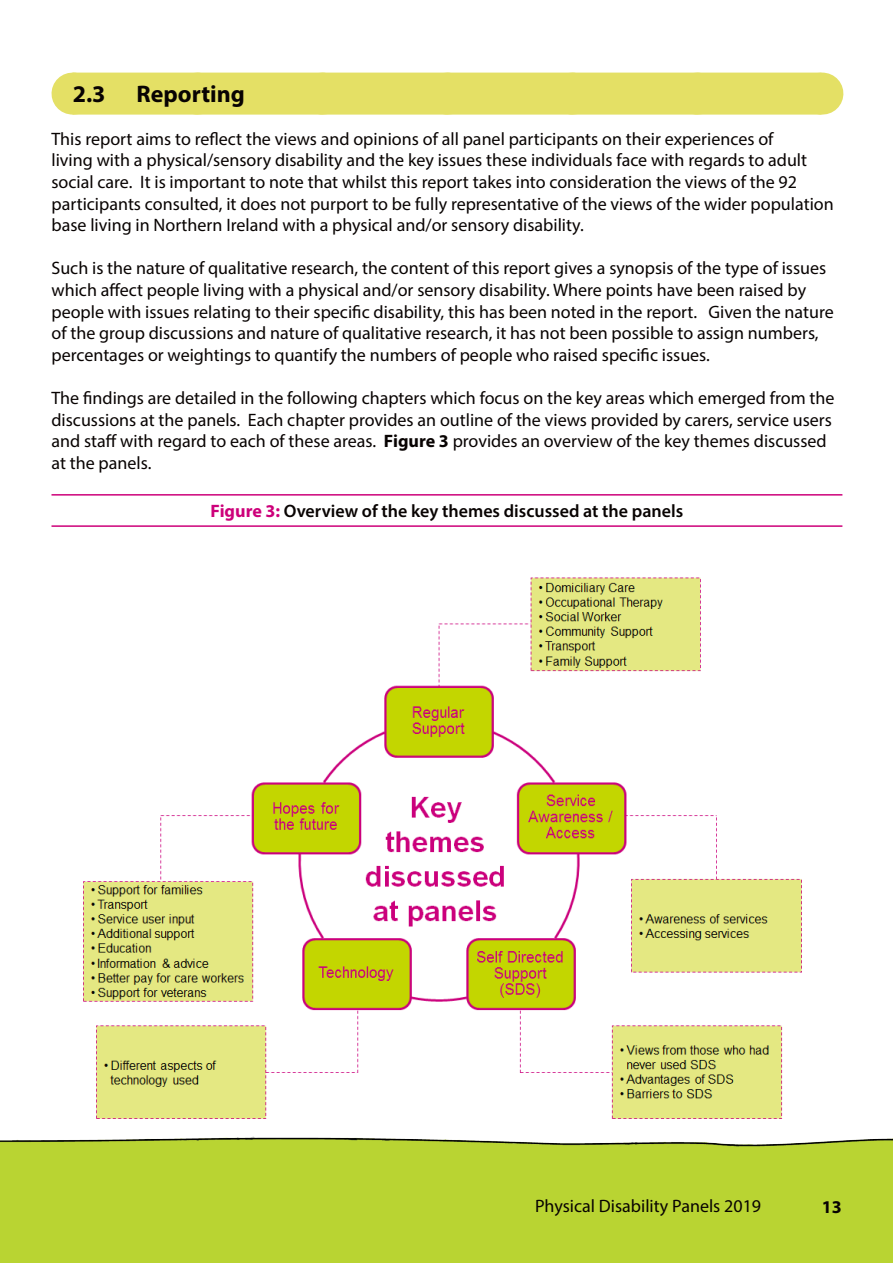
<style>
.page{position:relative;width:893px;height:1263px;background:#fff}
.page>*{position:absolute;margin:0;border:0;box-sizing:border-box;transform-origin:0 0}
.t1{font:700 24px "Myriad Pro";color:#080302}
.t2{font:18px/21.6px "Myriad Pro";color:#080302}
.t3{font:600 18px "Myriad Pro";color:#080302}
.t4{font:700 18px "Myriad Pro";color:#080302}
.s1{font-weight:700}
.s2{font-weight:700;color:#cd007a}
</style>
<div class="page">
<div style="left:0;top:1136px;width:893px;height:127px;background:#b9d432"></div>
<div style="left:72px;top:73px;width:749px;height:42px;background:#e4e065"></div>
<svg style="left:197px;top:114px;width:562px;height:1px"></svg>
<hr style="left:821px;top:73px;width:1px;height:42px;background:#e4e065">
<hr style="left:51px;top:494px;width:791px;height:2px;background:#cd007a">
<hr style="left:51px;top:525px;width:791px;height:2px;background:#cd007a">
<img style="left:83px;top:577px;width:719px;height:541px">
<p class="t1" style="left:73px;top:78px;width:34px">2.3</p>
<p class="t1" style="left:137px;top:78px;width:110px">Reporting</p>
<p class="t2" style="left:51px;top:128px;width:784px">This report aims to reflect the views and opinions of all panel participants on their experiences of<br>living with a physical/sensory disability and the key issues these individuals face with regards to adult social care. It is important to note that whilst this report takes into consideration the views of the 92 participants consulted, it does not purport to be fully representative of the views of the wider population base living in Northern Ireland with a physical and/or sensory disability.</p>
<p class="t2" style="left:51px;top:257px;width:784px">Such is the nature of qualitative research, the content of this report gives a synopsis of the type of issues which affect people living with a physical and/or sensory disability. Where points have been raised by people with issues relating to their specific disability, this has been noted in the report. Given the nature of the group discussions and nature of qualitative research, it has not been possible to assign numbers, percentages or weightings to quantify the numbers of people who raised specific issues.</p>
<p class="t2" style="left:51px;top:387px;width:785px">The findings are detailed in the following chapters which focus on the key areas which emerged from the discussions at the panels. Each chapter provides an outline of the views provided by carers, service users and staff with regard to each of these areas. <span class="s1">Figure 3</span> provides an overview of the key themes discussed at the panels.</p>
<p class="t3" style="left:211px;top:499px;width:474px"><span class="s2">Figure 3:</span> Overview of the key themes discussed at the panels</p>
<p class="t2" style="left:535px;top:1195px;width:228px">Physical Disability Panels 2019</p>
<p class="t4" style="left:822px;top:1195px;width:21px">13</p>
</div>
